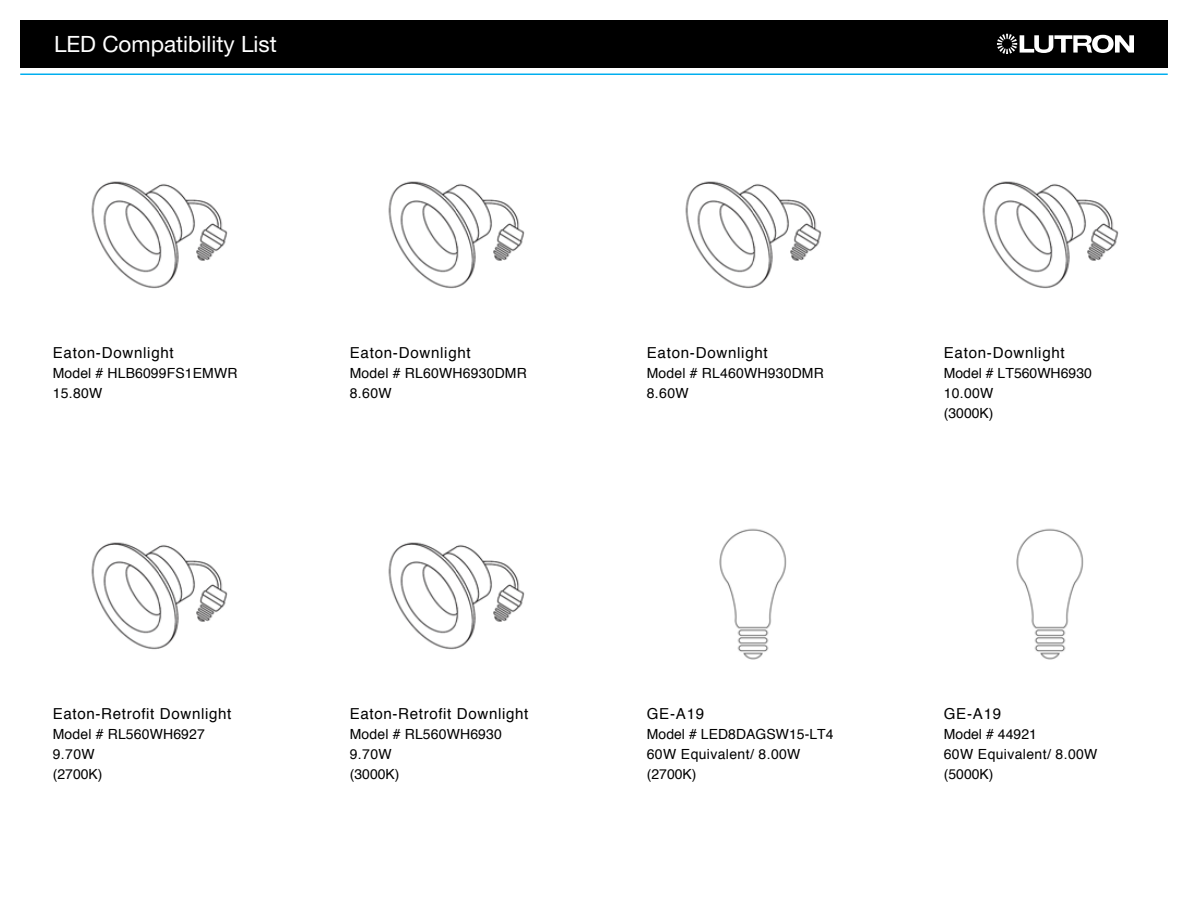
<style>
.page{position:relative;width:1188px;height:918px;background:#fff}
.page>*{position:absolute;margin:0;border:0;box-sizing:border-box;transform-origin:0 0}
.t1{font:22.5px "Helvetica Neue LT Std";color:#fff}
.t2{font:15.15px "Helvetica";letter-spacing:.045em;color:#000}
.t3{font:13.95px/20px "Helvetica";letter-spacing:.01em;color:#000}
</style>
<div class="page">
<img style="left:91px;top:181px;width:137px;height:108px">
<img style="left:388px;top:181px;width:137px;height:108px">
<img style="left:685px;top:181px;width:137px;height:108px">
<img style="left:982px;top:181px;width:137px;height:108px">
<div style="left:28px;top:496px;width:262px;height:336px;border:2px solid #fff;border-radius:9px"></div>
<img style="left:91px;top:542px;width:137px;height:108px">
<div style="left:326px;top:496px;width:261px;height:336px;border:2px solid #fff;border-radius:9px"></div>
<img style="left:388px;top:542px;width:137px;height:108px">
<div style="left:622px;top:496px;width:263px;height:336px;border:2px solid #fff;border-radius:9px"></div>
<img style="left:719px;top:528px;width:68px;height:132px">
<img style="left:1016px;top:528px;width:68px;height:132px">
<div style="left:20px;top:20px;width:1148px;height:48px;background:#000"></div>
<svg style="left:997px;top:34px;width:137px;height:20px"></svg>
<hr style="left:20px;top:74px;width:1148px;height:1px;background:#00aeef">
<h1 class="t1" style="left:54px;top:30px;width:224px">LED Compatibility List</h1>
<p class="t2" style="left:53px;top:341px;width:123px">Eaton-Downlight</p>
<p class="t3" style="left:53px;top:363px;width:186px">Model # HLB6099FS1EMWR<br>15.80W</p>
<p class="t2" style="left:350px;top:341px;width:123px">Eaton-Downlight</p>
<p class="t3" style="left:350px;top:363px;width:179px">Model # RL60WH6930DMR<br>8.60W</p>
<p class="t2" style="left:53px;top:702px;width:180px">Eaton-Retrofit Downlight</p>
<p class="t3" style="left:53px;top:724px;width:154px">Model # RL560WH6927<br>9.70W<br>(2700K)</p>
<p class="t2" style="left:350px;top:702px;width:180px">Eaton-Retrofit Downlight</p>
<p class="t3" style="left:350px;top:724px;width:154px">Model # RL560WH6930<br>9.70W<br>(3000K)</p>
<p class="t2" style="left:647px;top:341px;width:123px">Eaton-Downlight</p>
<p class="t3" style="left:647px;top:363px;width:179px">Model # RL460WH930DMR<br>8.60W</p>
<p class="t2" style="left:944px;top:341px;width:123px">Eaton-Downlight</p>
<p class="t3" style="left:944px;top:363px;width:150px">Model # LT560WH6930<br>10.00W<br>(3000K)</p>
<p class="t2" style="left:647px;top:702px;width:59px">GE-A19</p>
<p class="t3" style="left:647px;top:724px;width:188px">Model # LED8DAGSW15-LT4<br>60W Equivalent/ 8.00W (2700K)</p>
<p class="t2" style="left:944px;top:702px;width:59px">GE-A19</p>
<p class="t3" style="left:944px;top:724px;width:155px">Model # 44921<br>60W Equivalent/ 8.00W (5000K)</p>
</div>
